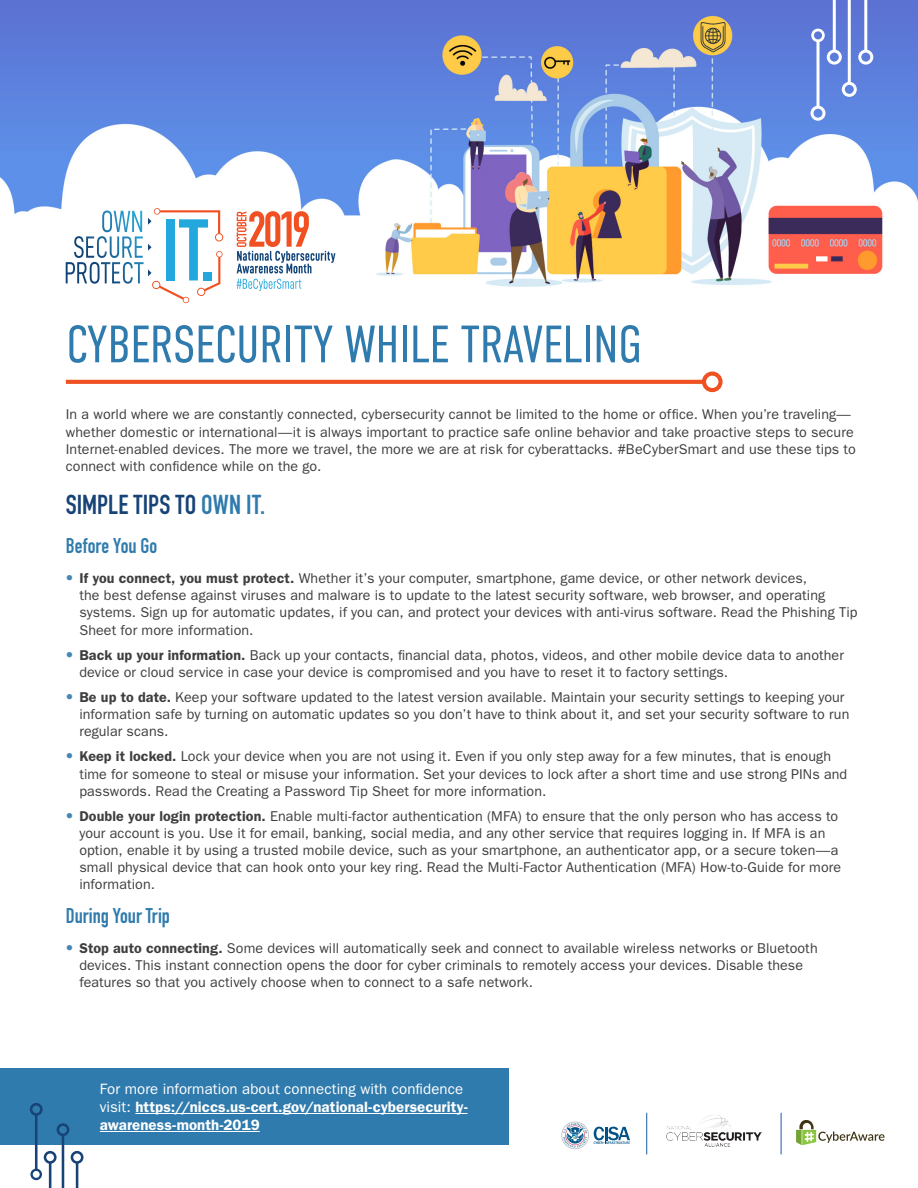
<style>
.page{position:relative;width:918px;height:1188px;background:#fff}
.page>*{position:absolute;margin:0;border:0;box-sizing:border-box;transform-origin:0 0}
.t1{font:300 52.5px "DIN Condensed";letter-spacing:-.01em;color:#307bad}
.t2{font:700 27px "DIN Condensed";letter-spacing:.005em;color:#184377}
.t3{font:700 21px "DIN Condensed";letter-spacing:-.005em;color:#307bad}
.t4{font:600 15px/18px "ITC Franklin Gothic Std";letter-spacing:.005em;color:#fff}
.t5{font:14.25px/17.1px "ITC Franklin Gothic Std";letter-spacing:.005em;color:#3e3e3f}
.s1{color:#307bad}
.s2{font-family:"DIN Condensed";font-weight:700;font-size:15px;color:#4588b5}
.s3{font-weight:600}
.s4{font-weight:400}
</style>
<div class="page">
<img style="left:0;top:0;width:918px;height:289px">
<svg style="left:66px;top:208px;width:157px;height:95px"></svg>
<svg style="left:237px;top:279px;width:64px;height:12px"></svg>
<svg style="left:237px;top:211px;width:98px;height:62px"></svg>
<div style="left:827px;top:50px;width:15px;height:15px;border:3px solid #fff;border-radius:50%"></div>
<hr style="left:817px;top:41px;width:3px;height:66px;background:#fff">
<div style="left:811px;top:29px;width:14px;height:13px;border:3px solid #fff;border-radius:50%"></div>
<div style="left:811px;top:106px;width:15px;height:15px;border:3px solid #fff;border-radius:50%"></div>
<div style="left:842px;top:82px;width:15px;height:15px;border:3px solid #fff;border-radius:50%"></div>
<div style="left:858px;top:50px;width:15px;height:15px;border:3px solid #fff;border-radius:50%"></div>
<hr style="left:833px;top:0;width:3px;height:51px;background:#fff">
<hr style="left:848px;top:0;width:3px;height:83px;background:#fff">
<hr style="left:864px;top:0;width:3px;height:51px;background:#fff">
<svg style="left:66px;top:380px;width:636px;height:4px;fill:#f05123"></svg>
<div style="left:702px;top:372px;width:21px;height:20px;border:4px solid #f05123;border-radius:50%"></div>
<div style="left:0;top:1069px;width:509px;height:76px;background:#307bad"></div>
<hr style="left:135px;top:1113px;width:333px;height:1px;background:#fff">
<hr style="left:100px;top:1131px;width:160px;height:1px;background:#fff">
<hr style="left:49px;top:1162px;width:2px;height:26px;background:#184377">
<div style="left:44px;top:1151px;width:13px;height:13px;border:3px solid #184377;border-radius:50%"></div>
<hr style="left:35px;top:1114px;width:3px;height:56px;background:#184377">
<div style="left:30px;top:1169px;width:12px;height:11px;border:2px solid #184377;border-radius:50%"></div>
<div style="left:30px;top:1103px;width:13px;height:13px;border:3px solid #184377;border-radius:50%"></div>
<hr style="left:62px;top:1135px;width:2px;height:53px;background:#184377">
<div style="left:57px;top:1123px;width:12px;height:13px;border:3px solid #184377;border-radius:50%"></div>
<hr style="left:76px;top:1162px;width:2px;height:26px;background:#184377">
<div style="left:71px;top:1151px;width:13px;height:13px;border:3px solid #184377;border-radius:50%"></div>
<hr style="left:646px;top:1113px;width:1px;height:41px;background:#1a5aa7">
<hr style="left:781px;top:1113px;width:1px;height:41px;background:#1a5aa7">
<svg style="left:561px;top:1121px;width:69px;height:28px"></svg>
<img style="left:666px;top:1115px;width:95px;height:32px">
<svg style="left:796px;top:1120px;width:89px;height:25px"></svg>
<h1 class="t1" style="left:66px;top:315px;width:578px">CYBERSECURITY WHILE TRAVELING</h1>
<p class="t5" style="left:66px;top:406px;width:791px">In a world where we are constantly connected, cybersecurity cannot be limited to the home or office. When you’re traveling— whether domestic or international—it is always important to practice safe online behavior and take proactive steps to secure Internet-enabled devices. The more we travel, the more we are at risk for cyberattacks. #BeCyberSmart and use these tips to connect with confidence while on the go.</p>
<h2 class="t2" style="left:66px;top:486px;width:201px">SIMPLE TIPS TO <span class="s1">OWN IT.</span></h2>
<h3 class="t3" style="left:66px;top:531px;width:93px">Before You Go</h3>
<p class="t5" style="left:79px;top:570px;width:780px;text-indent:-14px"><span class="s2">•</span> <span class="s3">If you connect, you must protect.</span> Whether it’s your computer, smartphone, game device, or other network devices,<br>the best defense against viruses and malware is to update to the latest security software, web browser, and operating systems. Sign up for automatic updates, if you can, and protect your devices with anti-virus software. Read the Phishing Tip Sheet for more information.</p>
<p class="t5" style="left:79px;top:647px;width:766px;text-indent:-14px"><span class="s2">•</span> <span class="s3">Back up your information.</span> Back up your contacts, financial data, photos, videos, and other mobile device data to another device or cloud service in case your device is compromised and you have to reset it to factory settings.</p>
<p class="t5" style="left:79px;top:689px;width:772px;text-indent:-14px"><span class="s2">•</span> <span class="s3">Be up to date.</span> Keep your software updated to the latest version available. Maintain your security settings to keeping your information safe by turning on automatic updates so you don’t have to think about it, and set your security software to run regular scans.</p>
<p class="t5" style="left:79px;top:748px;width:769px;text-indent:-14px"><span class="s2">•</span> <span class="s3">Keep it locked.</span> Lock your device when you are not using it. Even if you only step away for a few minutes, that is enough time for someone to steal or misuse your information. Set your devices to lock after a short time and use strong PINs and passwords. Read the Creating a Password Tip Sheet for more information.</p>
<p class="t5" style="left:79px;top:808px;width:763px;text-indent:-14px"><span class="s2">•</span> <span class="s3">Double your login protection.</span> Enable multi-factor authentication (MFA) to ensure that the only person who has access to your account is you. Use it for email, banking, social media, and any other service that requires logging in. If MFA is an option, enable it by using a trusted mobile device, such as your smartphone, an authenticator app, or a secure token—a small physical device that can hook onto your key ring. Read the Multi-Factor Authentication (MFA) How-to-Guide for more information.</p>
<h3 class="t3" style="left:66px;top:901px;width:106px">During Your Trip</h3>
<p class="t5" style="left:79px;top:940px;width:740px;text-indent:-14px"><span class="s2">•</span> <span class="s3">Stop auto connecting.</span> Some devices will automatically seek and connect to available wireless networks or Bluetooth devices. This instant connection opens the door for cyber criminals to remotely access your devices. Disable these features so that you actively choose when to connect to a safe network.</p>
<p class="t4" style="left:100px;top:1080px;width:369px"><span class="s4">For more information about connecting with confidence visit:</span> https://niccs.us-cert.gov/national-cybersecurity&shy;awareness-month-2019</p>
</div>
